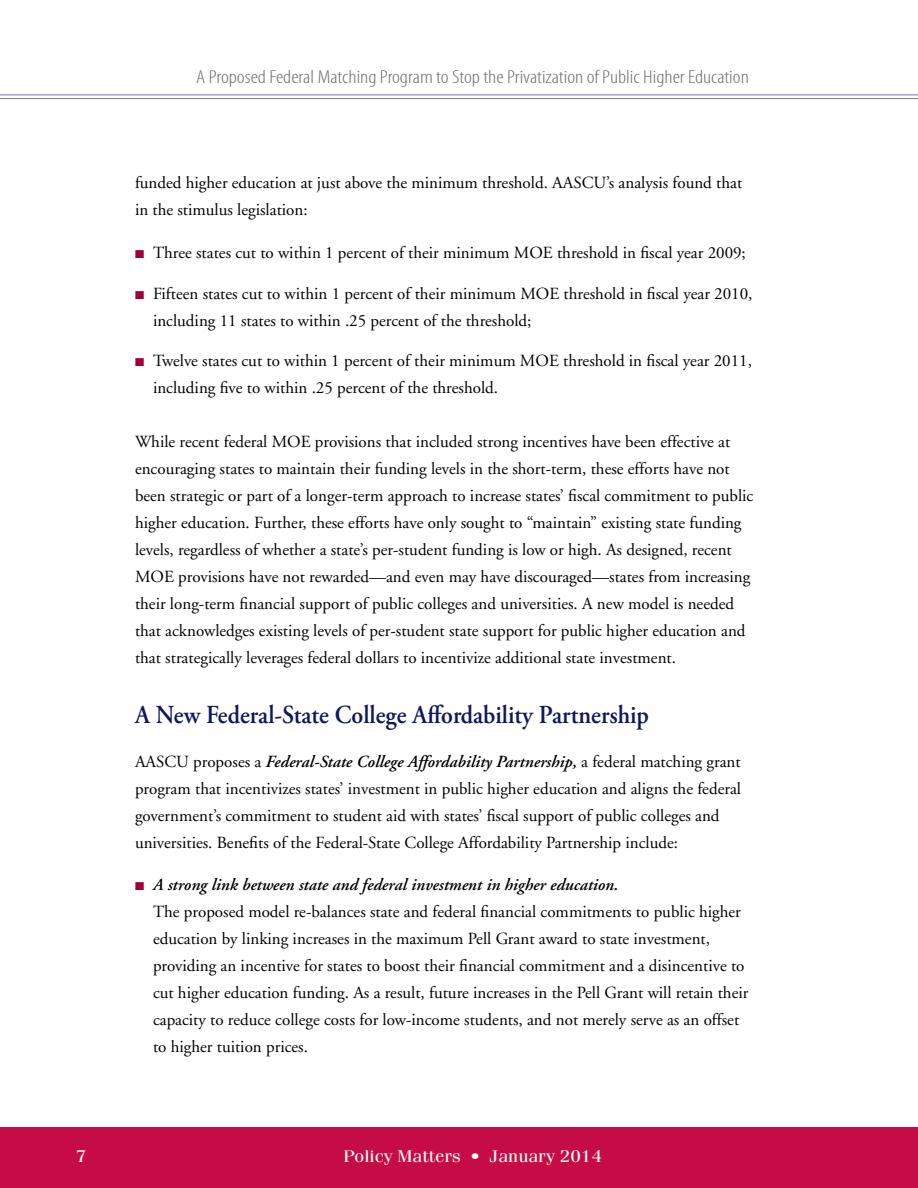
<style>
.page{position:relative;width:918px;height:1188px;background:#fff}
.page>*{position:absolute;margin:0;border:0;box-sizing:border-box;transform-origin:0 0}
.t1{font:600 25.95px "Adobe Garamond Pro";color:#11175e;scale:.93 1}
.t2{font:300 condensed 18.9px "Myriad Pro";color:#6d6e71;scale:1.17 1}
.t3{font:16.95px/27px "Adobe Garamond";color:#000}
.t4{font:16.95px "Fenice";color:#fff;scale:1.12 1}
.s1{color:#a00036}
.s2{font-weight:600;font-style:italic}
</style>
<div class="page">
<div style="left:0;top:1127px;width:918px;height:61px;background:#c60c46"></div>
<hr style="left:0;top:94px;width:918px;height:1px;background:#7877a4">
<hr style="left:0;top:98px;width:918px;height:1px;background:#7877a4">
<p class="t4" style="left:76px;top:1146px;width:11px">7</p>
<p class="t2" style="left:196px;top:67px;width:474px">A Proposed Federal Matching Program to Stop the Privatization of Public Higher Education</p>
<p class="t3" style="left:135px;top:169px;width:609px">funded higher education at just above the minimum threshold. AASCU’s analysis found that in the stimulus legislation:</p>
<p class="t3" style="left:135px;top:240px;width:612px"><span class="s1">■</span> Three states cut to within 1 percent of their minimum MOE threshold in fiscal year 2009;</p>
<p class="t3" style="left:153px;top:280px;width:601px;text-indent:-18px"><span class="s1">■</span> Fifteen states cut to within 1 percent of their minimum MOE threshold in fiscal year 2010, including 11 states to within .25 percent of the threshold;</p>
<p class="t3" style="left:153px;top:348px;width:601px;text-indent:-18px"><span class="s1">■</span> Twelve states cut to within 1 percent of their minimum MOE threshold in fiscal year 2011, including five to within .25 percent of the threshold.</p>
<p class="t3" style="left:135px;top:429px;width:620px">While recent federal MOE provisions that included strong incentives have been effective at encouraging states to maintain their funding levels in the short-term, these efforts have not been strategic or part of a longer-term approach to increase states’ fiscal commitment to public higher education. Further, these efforts have only sought to “maintain” existing state funding levels, regardless of whether a state’s per-student funding is low or high. As designed, recent MOE provisions have not rewarded—and even may have discouraged—states from increasing their long-term financial support of public colleges and universities. A new model is needed that acknowledges existing levels of per-student state support for public higher education and that strategically leverages federal dollars to incentivize additional state investment.</p>
<h1 class="t1" style="left:135px;top:700px;width:554px">A New Federal-State College Affordability Partnership</h1>
<p class="t3" style="left:135px;top:748px;width:608px">AASCU proposes a <span class="s2">Federal-State College Affordability Partnership,</span> a federal matching grant program that incentivizes states’ investment in public higher education and aligns the federal government’s commitment to student aid with states’ fiscal support of public colleges and universities. Benefits of the Federal-State College Affordability Partnership include:</p>
<p class="t3" style="left:153px;top:871px;width:597px;text-indent:-18px"><span class="s1">■</span> <span class="s2">A strong link between state and federal investment in higher education.<br></span>The proposed model re-balances state and federal financial commitments to public higher education by linking increases in the maximum Pell Grant award to state investment, providing an incentive for states to boost their financial commitment and a disincentive to cut higher education funding. As a result, future increases in the Pell Grant will retain their capacity to reduce college costs for low-income students, and not merely serve as an offset to higher tuition prices.</p>
<p class="t4" style="left:343px;top:1146px;width:233px">Policy Matters • January 2014</p>
</div>
